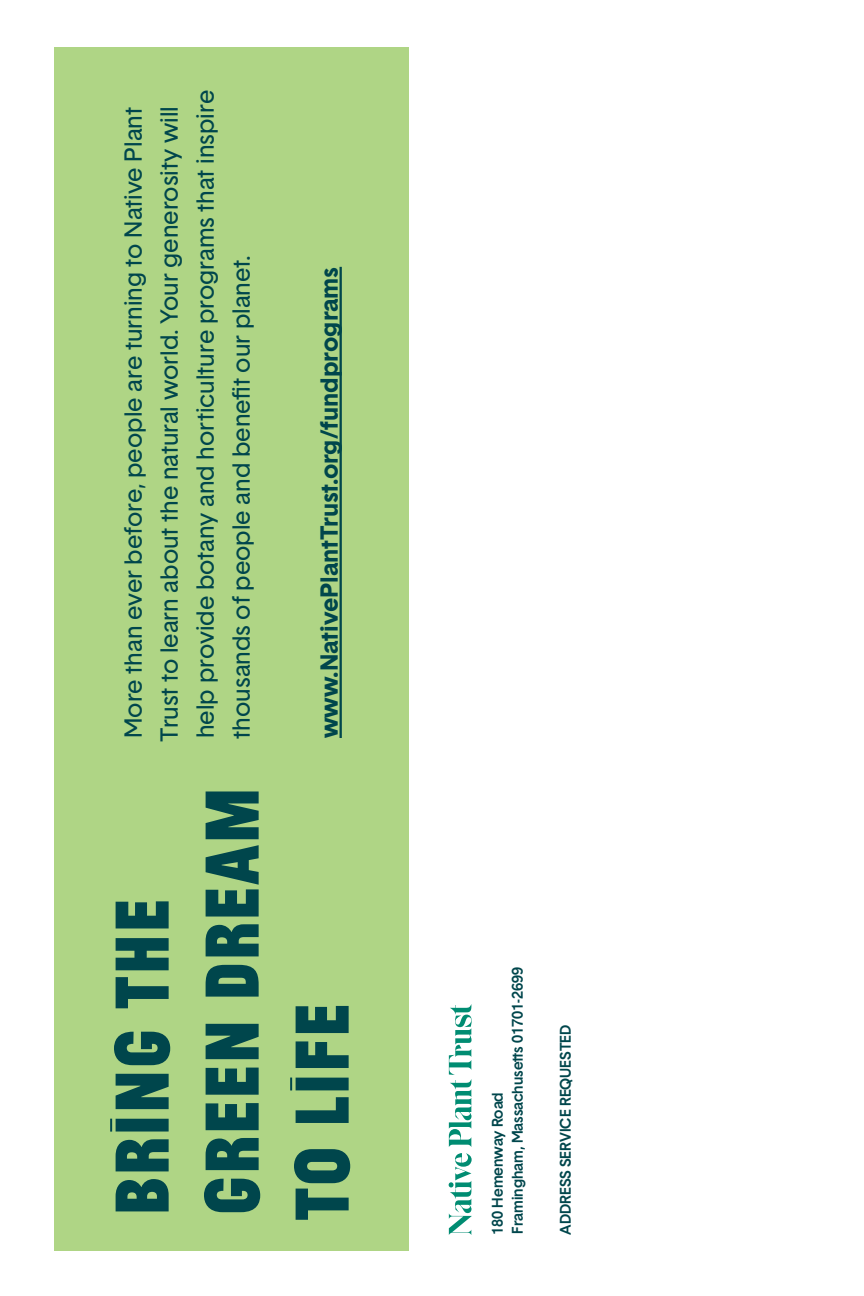
<style>
.page{position:relative;width:864px;height:1296px;background:#fff}
.page>*{position:absolute;margin:0;border:0;box-sizing:border-box;transform-origin:0 0}
.Cover_main{font:100 80px "Jean Luc";letter-spacing:.02em;color:#00464c}
.Course_info{font:24px/36px "Basetica";color:#00464c}
.Course_info-2{font:700 24px "Basetica";color:#00464c}
.Course_info-3{font:500 15px "Basetica";color:#00464c}
</style>
<div class="page">
<svg style="left:449px;top:1004px;width:23px;height:231px"></svg>
<div style="left:54px;top:47px;width:355px;height:1204px;background:#afd585"></div>
<hr style="left:340px;top:267px;width:2px;height:471px;background:#00464c">
<p class="Course_info" style="left:115px;top:742px;width:653px;rotate:-90deg">More than ever before, people are turning to Native Plant Trust to learn about the natural world. Your generosity will help provide botany and horticulture programs that inspire thousands of people and benefit our planet.</p>
<p class="Cover_main" style="left:88px;top:1215px;width:318px;rotate:-90deg">Bring the</p>
<p class="Cover_main" style="left:178px;top:1215px;width:429px;rotate:-90deg">Green Dream</p>
<p class="Course_info-2" style="left:313px;top:738px;width:473px;rotate:-90deg">www.NativePlantTrust.org/fundprograms</p>
<p class="Cover_main" style="left:268px;top:1221px;width:219px;rotate:-90deg">to Life</p>
<p class="Course_info-3" style="left:510px;top:1234px;width:268px;rotate:-90deg">Framingham, Massachusetts 01701-2699</p>
<p class="Course_info-3" style="left:490px;top:1235px;width:145px;rotate:-90deg">180 Hemenway Road</p>
<p class="Course_info-3" style="left:558px;top:1235px;width:212px;rotate:-90deg">ADDRESS SERVICE REQUESTED</p>
</div>
